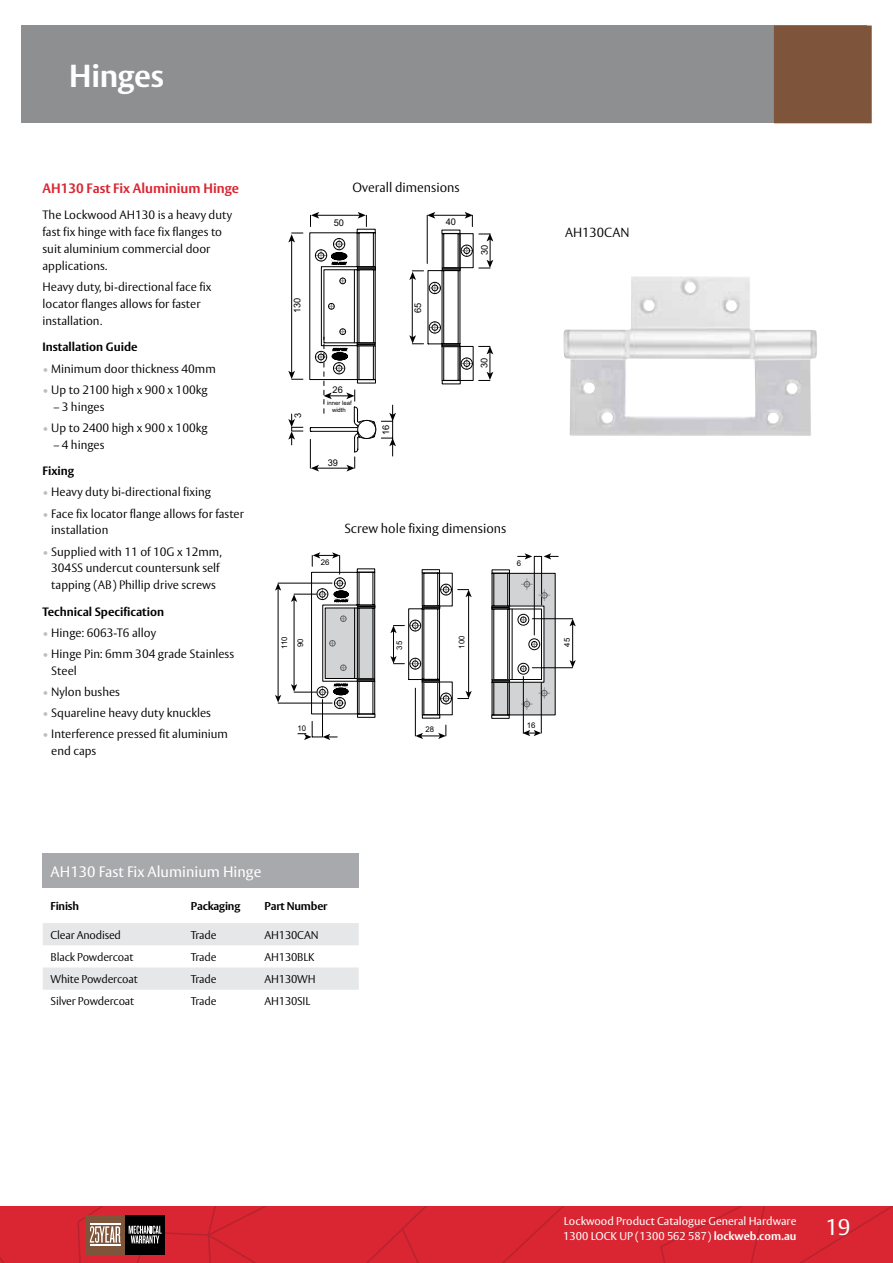
<style>
.page{position:relative;width:893px;height:1263px;background:#fff}
.page>*{position:absolute;margin:0;border:0;box-sizing:border-box;transform-origin:0 0}
.t1{font:700 31.5px "ASSA Vesta";letter-spacing:-.01em;color:#fff}
.t2{font:22.5px "ASSA Vesta";color:#fff}
.t3{font:15px "ASSA Vesta";color:#fff}
.t4{font:700 13.5px "ASSA Vesta";color:#d92632}
.t5{font:300 13.05px "ASSA Vesta";color:#000}
.t6{font:300 12px/16.8px "ASSA Vesta";color:#000}
.t7{font:700 12px "ASSA Vesta";color:#000}
.t8{font:300 11.25px "ASSA Vesta";letter-spacing:-.015em;color:#000}
.t9{font:11.25px/15px "ASSA Vesta";color:#fff}
.t10{font:700 11.25px "ASSA Vesta";letter-spacing:-.015em;color:#000}
.t11{font:9.3px "Arial";color:#000}
.t12{font:7.8px "Arial";color:#000}
.t13{font:6px/7.2px "Arial";color:#000;text-align:center}
.s1{color:#bcbec0}
.s2{font-weight:700}
</style>
<div class="page">
<svg style="left:0;top:1206px;width:893px;height:57px;background:#d12833"></svg>
<hr style="left:90px;top:1224px;width:30px;height:1px;background:#fff">
<hr style="left:90px;top:1244px;width:30px;height:1px;background:#fff">
<div style="left:21px;top:26px;width:846px;height:97px;background:#8d8f91"></div>
<div style="left:774px;top:26px;width:98px;height:97px;background:#7e543a"></div>
<img style="left:564px;top:276px;width:253px;height:160px">
<hr style="left:291px;top:237px;width:1px;height:138px;background:#010101">
<div style="left:291px;top:427px;width:12px;height:4px;border:1px solid #010101"></div>
<svg style="left:288px;top:233px;width:15px;height:9px"></svg>
<svg style="left:288px;top:371px;width:15px;height:9px"></svg>
<svg style="left:409px;top:212px;width:84px;height:173px"></svg>
<svg style="left:288px;top:414px;width:7px;height:31px"></svg>
<svg style="left:309px;top:212px;width:87px;height:259px"></svg>
<hr style="left:534px;top:556px;width:1px;height:79px;background:#010101">
<hr style="left:541px;top:556px;width:1px;height:49px;background:#010101">
<div style="left:491px;top:715px;width:19px;height:4px;border:1px solid #010101"></div>
<svg style="left:491px;top:572px;width:65px;height:144px"></svg>
<div style="left:528px;top:638px;width:12px;height:12px;border:1px solid #010101;border-radius:50%"></div>
<hr style="left:532px;top:618px;width:41px;height:1px;background:#000">
<hr style="left:572px;top:624px;width:1px;height:38px;background:#010101">
<svg style="left:569px;top:660px;width:7px;height:7px"></svg>
<svg style="left:569px;top:619px;width:7px;height:7px"></svg>
<hr style="left:532px;top:667px;width:41px;height:1px;background:#010101">
<svg style="left:518px;top:553px;width:40px;height:6px"></svg>
<hr style="left:523px;top:676px;width:1px;height:57px;background:#010101">
<svg style="left:523px;top:730px;width:18px;height:6px"></svg>
<hr style="left:541px;top:683px;width:1px;height:50px;background:#010101">
<hr style="left:278px;top:583px;width:54px;height:1px;background:#010101">
<hr style="left:278px;top:587px;width:1px;height:112px;background:#010101">
<hr style="left:278px;top:703px;width:54px;height:1px;background:#010101">
<svg style="left:275px;top:695px;width:6px;height:7px"></svg>
<svg style="left:275px;top:583px;width:6px;height:8px"></svg>
<svg style="left:291px;top:552px;width:181px;height:188px"></svg>
<div style="left:43px;top:853px;width:316px;height:35px;background:#a7a9ac"></div>
<svg style="left:43px;top:923px;width:316px;height:67px"></svg>
<h1 class="t1" style="left:69px;top:56px;width:96px">Hinges</h1>
<p class="t4" style="left:43px;top:180px;width:198px">AH130 Fast Fix Aluminium Hinge</p>
<p class="t6" style="left:43px;top:207px;width:191px">The Lockwood AH130 is a heavy duty fast fix hinge with face fix flanges to suit aluminium commercial door applications.</p>
<p class="t6" style="left:43px;top:279px;width:170px">Heavy duty, bi-directional face fix locator flanges allows for faster installation.</p>
<p class="t7" style="left:43px;top:340px;width:97px">Installation Guide</p>
<p class="t6" style="left:43px;top:360px;width:175px"><span class="s1">•</span> Minimum door thickness 40mm</p>
<p class="t6" style="left:43px;top:382px;width:167px"><span class="s1">•</span> Up to 2100 high x 900 x 100kg</p>
<p class="t6" style="left:54px;top:398px;width:52px">– 3 hinges</p>
<p class="t6" style="left:43px;top:420px;width:167px"><span class="s1">•</span> Up to 2400 high x 900 x 100kg</p>
<p class="t6" style="left:54px;top:436px;width:52px">– 4 hinges</p>
<p class="t7" style="left:43px;top:464px;width:33px">Fixing</p>
<p class="t6" style="left:43px;top:484px;width:170px"><span class="s1">•</span> Heavy duty bi-directional fixing</p>
<p class="t6" style="left:51px;top:505px;width:194px;text-indent:-9px"><span class="s1">•</span> Face fix locator flange allows for faster installation</p>
<p class="t6" style="left:43px;top:543px;width:181px;text-align:center"><span class="s1">•</span> Supplied with 11 of 10G x 12mm,<br>304SS undercut countersunk self tapping (AB) Phillip drive screws</p>
<p class="t7" style="left:43px;top:604px;width:123px">Technical Specification</p>
<p class="t6" style="left:43px;top:625px;width:115px"><span class="s1">•</span> Hinge: 6063-T6 alloy</p>
<p class="t6" style="left:51px;top:646px;width:184px;text-indent:-9px"><span class="s1">•</span> Hinge Pin: 6mm 304 grade Stainless<br>Steel</p>
<p class="t6" style="left:43px;top:684px;width:79px"><span class="s1">•</span> Nylon bushes</p>
<p class="t6" style="left:43px;top:705px;width:170px"><span class="s1">•</span> Squareline heavy duty knuckles</p>
<p class="t6" style="left:51px;top:726px;width:178px;text-indent:-9px"><span class="s1">•</span> Interference pressed fit aluminium end caps</p>
<p class="t5" style="left:353px;top:180px;width:109px">Overall dimensions</p>
<p class="t11" style="left:334px;top:216px;width:12px">50</p>
<p class="t11" style="left:446px;top:215px;width:12px">40</p>
<p class="t5" style="left:565px;top:225px;width:66px">AH130CAN</p>
<p class="t11" style="left:478px;top:255px;width:12px;rotate:-90deg">30</p>
<p class="t11" style="left:291px;top:313px;width:17px;rotate:-90deg">130</p>
<p class="t11" style="left:411px;top:313px;width:12px;rotate:-90deg">65</p>
<p class="t11" style="left:478px;top:368px;width:12px;rotate:-90deg">30</p>
<p class="t11" style="left:292px;top:418px;width:7px;rotate:-90deg">3</p>
<p class="t11" style="left:333px;top:383px;width:12px">26</p>
<p class="t13" style="left:327px;top:399px;width:26px">inner leaf width</p>
<p class="t11" style="left:379px;top:435px;width:12px;rotate:-90deg">16</p>
<p class="t11" style="left:328px;top:456px;width:12px">39</p>
<p class="t5" style="left:344px;top:521px;width:164px">Screw hole fixing dimensions</p>
<p class="t12" style="left:321px;top:557px;width:10px">26</p>
<p class="t12" style="left:517px;top:558px;width:6px">6</p>
<p class="t12" style="left:279px;top:649px;width:15px;rotate:-90deg">110</p>
<p class="t12" style="left:295px;top:647px;width:10px;rotate:-90deg">90</p>
<p class="t12" style="left:394px;top:650px;width:10px;rotate:-90deg">35</p>
<p class="t12" style="left:456px;top:649px;width:15px;rotate:-90deg">100</p>
<p class="t12" style="left:562px;top:646px;width:10px;rotate:-90deg">45</p>
<p class="t12" style="left:298px;top:723px;width:10px">10</p>
<p class="t12" style="left:426px;top:724px;width:10px">28</p>
<p class="t12" style="left:527px;top:720px;width:10px">16</p>
<p class="t3" style="left:51px;top:862px;width:212px">AH130 Fast Fix Aluminium Hinge</p>
<p class="t10" style="left:51px;top:899px;width:30px">Finish</p>
<p class="t10" style="left:191px;top:899px;width:51px">Packaging</p>
<p class="t10" style="left:265px;top:899px;width:64px">Part Number</p>
<p class="t8" style="left:51px;top:928px;width:72px">Clear Anodised</p>
<p class="t8" style="left:191px;top:928px;width:27px">Trade</p>
<p class="t8" style="left:265px;top:928px;width:56px">AH130CAN</p>
<p class="t8" style="left:51px;top:950px;width:84px">Black Powdercoat</p>
<p class="t8" style="left:191px;top:950px;width:27px">Trade</p>
<p class="t8" style="left:265px;top:950px;width:52px">AH130BLK</p>
<p class="t8" style="left:51px;top:972px;width:89px">White Powdercoat</p>
<p class="t8" style="left:191px;top:972px;width:27px">Trade</p>
<p class="t8" style="left:265px;top:972px;width:52px">AH130WH</p>
<p class="t8" style="left:51px;top:994px;width:85px">Silver Powdercoat</p>
<p class="t8" style="left:191px;top:994px;width:27px">Trade</p>
<p class="t8" style="left:265px;top:994px;width:47px">AH130SIL</p>
<p class="t9" style="left:563px;top:1214px;width:235px">Lockwood Product Catalogue General Hardware<br>1300 LOCK UP (1300 562 587) <span class="s2">lockweb.com.au</span></p>
<h2 class="t2" style="left:825px;top:1214px;width:26px">19</h2>
</div>
